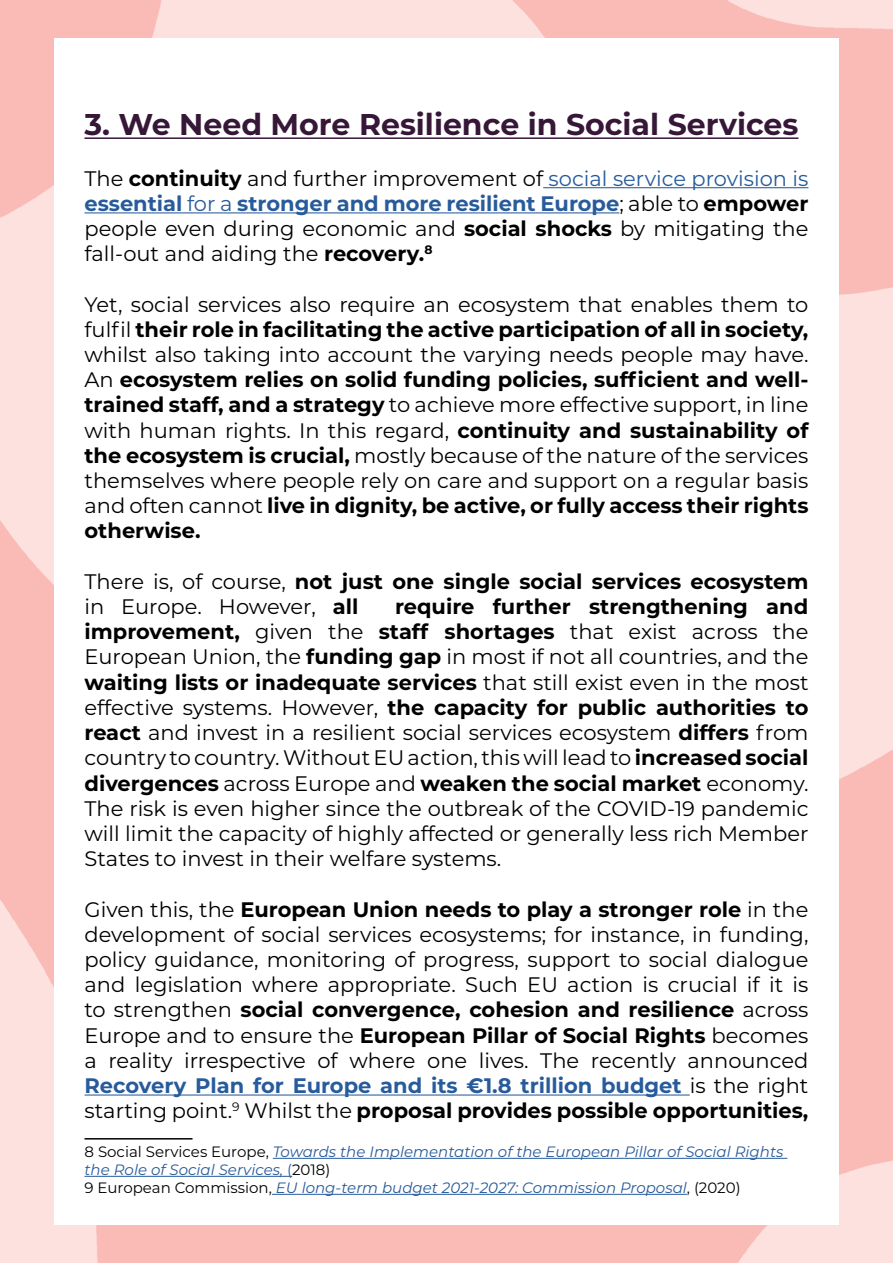
<style>
.page{position:relative;width:893px;height:1263px;background:#fff}
.page>*{position:absolute;margin:0;border:0;box-sizing:border-box;transform-origin:0 0}
.t1{font:700 30px "Montserrat";color:#371738}
.t2{font:21px/25.2px "Montserrat";color:#000;text-align:justify}
.t3{font:700 21px/25.2px "Montserrat";color:#000}
.t4{font:italic 15px/18px "Montserrat";color:#275b9b}
.s1{font-weight:700}
.s2{color:#275b9b}
.s3{font-weight:700;color:#275b9b}
.s4{font-weight:400}
.s5{font-style:normal;color:#000}
.s6{font-style:normal}
</style>
<div class="page">
<hr style="left:85px;top:137px;width:713px;height:2px;background:#371738">
<hr style="left:543px;top:187px;width:265px;height:1px;background:#275b9b">
<hr style="left:85px;top:212px;width:534px;height:1px;background:#275b9b">
<hr style="left:85px;top:1094px;width:605px;height:1px;background:#275b9b">
<hr style="left:85px;top:1138px;width:108px;height:1px;background:#000">
<hr style="left:273px;top:1158px;width:514px;height:1px;background:#275b9b">
<hr style="left:85px;top:1176px;width:207px;height:1px;background:#275b9b">
<hr style="left:272px;top:1194px;width:415px;height:1px;background:#275b9b">
<h1 class="t1" style="left:85px;top:103px;width:715px">3. We Need More Resilience in Social Services</h1>
<p class="t2" style="left:85px;top:165px;width:725px">The <span class="s1">continuity</span> and further improvement of <span class="s2">social service provision is </span><span class="s3">essential</span> <span class="s2">for a</span> <span class="s3">stronger and more resilient Europe</span>; able to <span class="s1">empower </span>people even during economic and <span class="s1">social shocks</span> by mitigating the fall-out and aiding the <span class="s1">recovery.</span><sup>8</sup></p>
<p class="t2" style="left:84px;top:291px;width:725px">Yet, social services also require an ecosystem that enables them to fulfil <span class="s1">their role in facilitating the active participation of all in society, </span>whilst also taking into account the varying needs people may have.<br>An <span class="s1">ecosystem relies on solid funding policies, sufficient and well&shy;trained staff, and a strategy</span> to achieve more effective support, in line with human rights. In this regard, <span class="s1">continuity and sustainability of the ecosystem is crucial,</span> mostly because of the nature of the services themselves where people rely on care and support on a regular basis and often cannot <span class="s1">live in dignity, be active, or fully access their rights otherwise.</span></p>
<p class="t3" style="left:84px;top:568px;width:725px"><span class="s4">There is, of course,</span> not just one single social services ecosystem <span class="s4">in Europe. However,</span> all</p>
<p class="t2" style="left:84px;top:593px;width:725px;text-indent:310px"><span class="s1">require further strengthening and improvement,</span> given the <span class="s1">staff shortages</span> that exist across the European Union, the <span class="s1">funding gap</span> in most if not all countries, and the <span class="s1">waiting lists or inadequate services</span> that still exist even in the most effective systems. However, <span class="s1">the capacity for public authorities to react</span> and invest in a resilient social services ecosystem <span class="s1">differs</span> from country to country. Without EU action, this will lead to <span class="s1">increased social divergences</span> across Europe and <span class="s1">weaken the social market</span> economy.<br>The risk is even higher since the outbreak of the COVID-19 pandemic will limit the capacity of highly affected or generally less rich Member States to invest in their welfare systems.</p>
<p class="t2" style="left:84px;top:896px;width:725px">Given this, the <span class="s1">European Union needs to play a stronger role</span> in the development of social services ecosystems; for instance, in funding, policy guidance, monitoring of progress, support to social dialogue and legislation where appropriate. Such EU action is crucial if it is to strengthen <span class="s1">social convergence, cohesion and resilience</span> across Europe and to ensure the <span class="s1">European Pillar of Social Rights</span> becomes a reality irrespective of where one lives. The recently announced <span class="s3">Recovery Plan for Europe and its €1.8 trillion budget</span> is the right starting point.<sup>9</sup> Whilst the <span class="s1">proposal provides possible opportunities,</span></p>
<p class="t4" style="left:85px;top:1142px;width:700px"><span class="s5">8 Social Services Europe,</span> Towards the Implementation of the European Pillar of Social Rights the Role of Social Services, <span class="s6">(</span><span class="s5">2018)<br>9 European Commission,</span> EU long-term budget 2021-2027: Commission Proposal<span class="s5">, (2020)</span></p>
</div>
